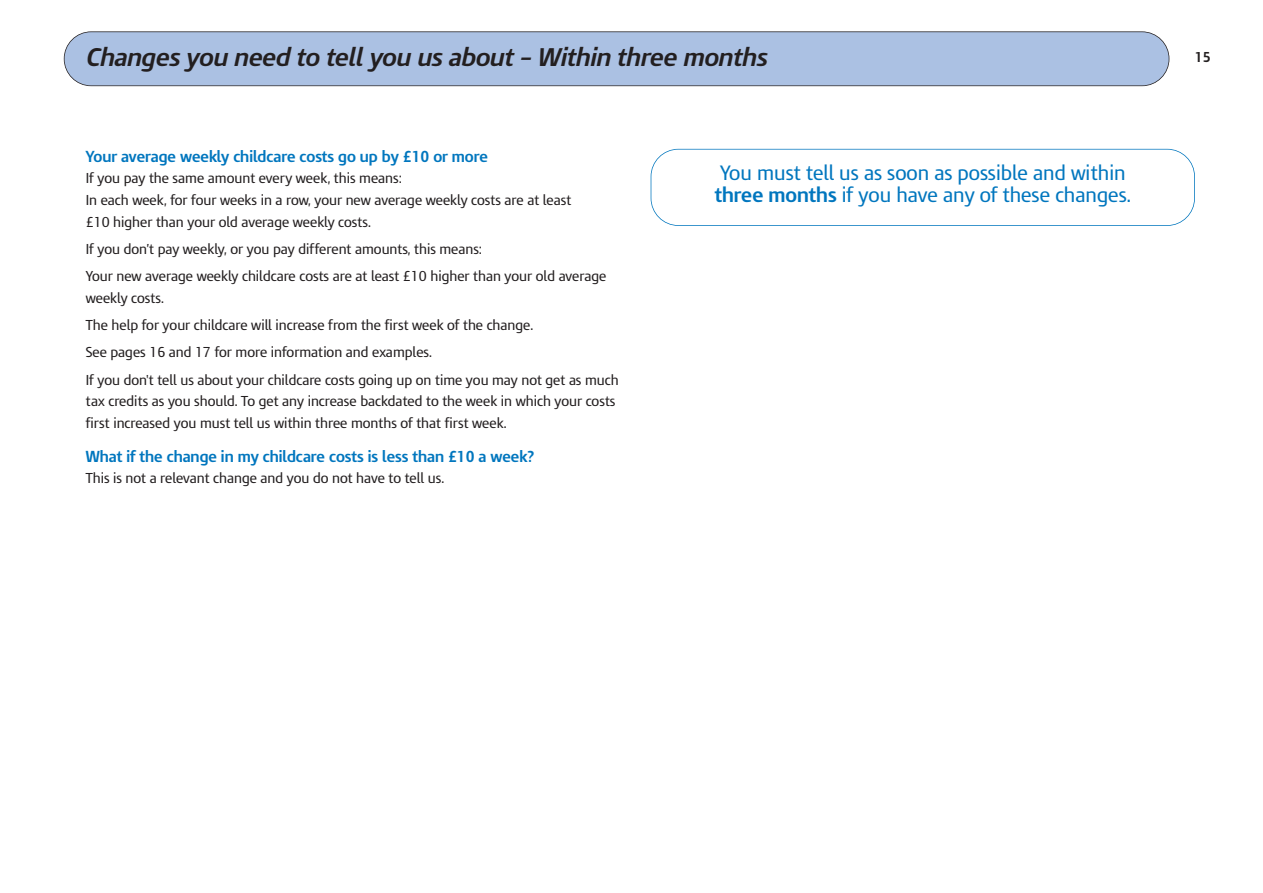
<style>
.page{position:relative;width:1263px;height:893px;background:#fff}
.page>*{position:absolute;margin:0;border:0;box-sizing:border-box;transform-origin:0 0}
.t1{font:italic 700 24px "IR Modena";color:#231f20}
.t2{font:19.5px/21.8px "IR Modena";color:#0076be}
.t3{font:700 15px "IR Modena";color:#0076be}
.t4{font:13.5px/27.2px "IR Modena";color:#231f20}
.t5{font:700 13.5px "IR Modena";color:#231f20}
.s1{font-weight:700}
</style>
<div class="page">
<svg style="left:650px;top:169px;width:24px;height:57px"></svg>
<div style="left:64px;top:32px;width:1105px;height:54px;background:#abc1e3;border-radius:27px"></div>
<div style="left:64px;top:31px;width:1105px;height:55px;border:2px solid #231f20;border-radius:27px"></div>
<div style="left:651px;top:149px;width:544px;height:77px;border:2px solid #0076be;border-radius:28px"></div>
<h1 class="t1" style="left:86px;top:48px;width:682px">Changes you need to tell you us about – Within three months</h1>
<p class="t5" style="left:1195px;top:52px;width:17px">15</p>
<p class="t3" style="left:86px;top:150px;width:404px">Your average weekly childcare costs go up by £10 or more</p>
<p class="t4" style="left:86px;top:169px;width:487px;line-height:21.8px">If you pay the same amount every week, this means:<br>In each week, for four weeks in a row, your new average weekly costs are at least £10 higher than your old average weekly costs.</p>
<p class="t4" style="left:86px;top:237px;width:522px">If you don’t pay weekly, or you pay different amounts, this means:<br>Your new average weekly childcare costs are at least £10 higher than your old average</p>
<p class="t4" style="left:86px;top:286px;width:534px">weekly costs.<br>The help for your childcare will increase from the first week of the change.<br>See pages 16 and 17 for more information and examples.<br>If you don't tell us about your childcare costs going up on time you may not get as much</p>
<p class="t4" style="left:86px;top:392px;width:531px;line-height:21.8px">tax credits as you should. To get any increase backdated to the week in which your costs first increased you must tell us within three months of that first week.</p>
<p class="t3" style="left:86px;top:450px;width:450px">What if the change in my childcare costs is less than £10 a week?</p>
<p class="t4" style="left:86px;top:466px;width:360px">This is not a relevant change and you do not have to tell us.</p>
<h2 class="t2" style="left:715px;top:164px;width:418px">You must tell us as soon as possible and within <span class="s1">three months</span> if you have any of these changes.</h2>
</div>
